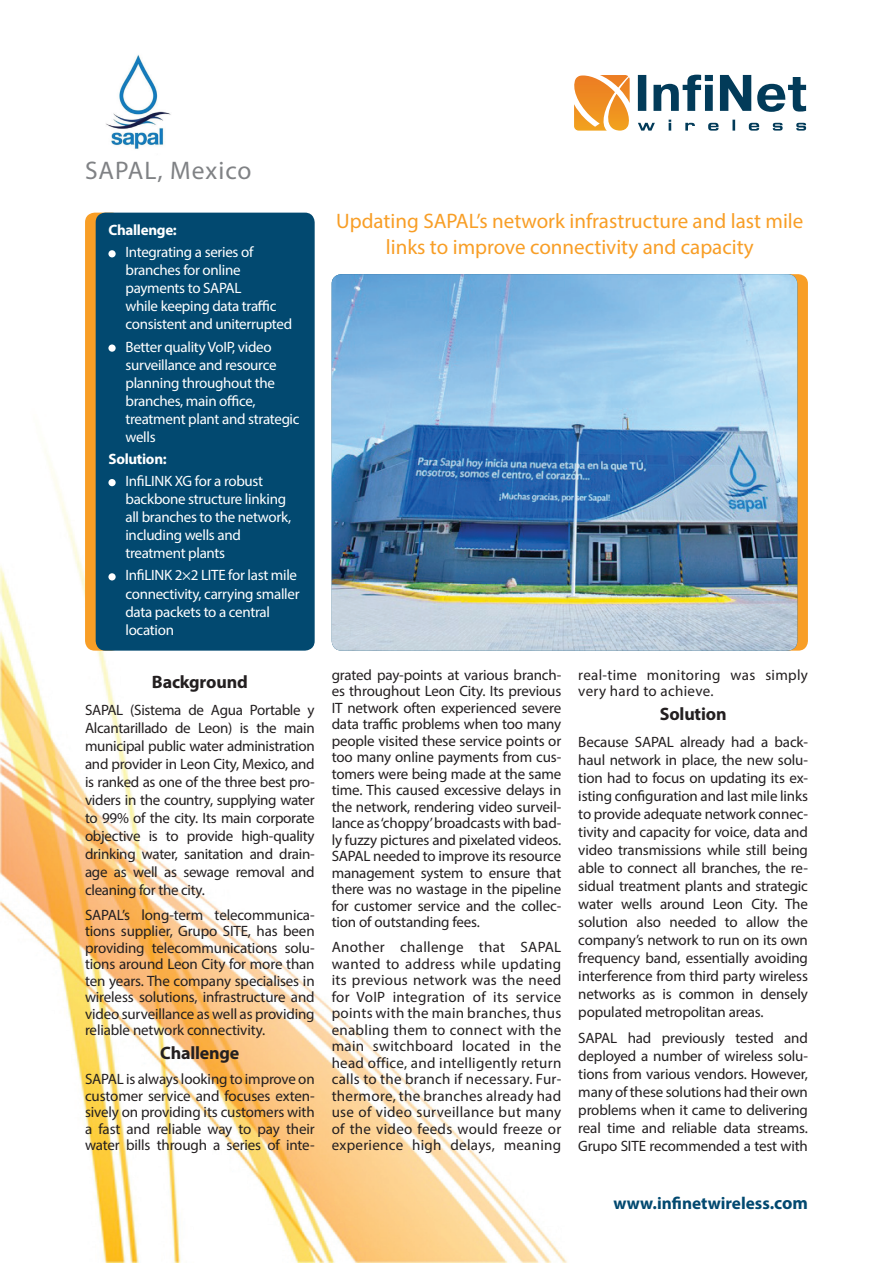
<style>
.page{position:relative;width:893px;height:1263px;background:#fff}
.page>*{position:absolute;margin:0;border:0;box-sizing:border-box;transform-origin:0 0}
.t1{font:25.5px "Myriad Pro";letter-spacing:.04em;color:#808285}
.t2{font:21px/25.2px "Myriad Pro";color:#f89e26;text-align:center}
.t3{font:700 18px "Myriad Pro";letter-spacing:-.01em;color:#231f20}
.t4{font:700 17.25px "Myriad Pro";color:#024970}
.t5{font:15px/16.5px "Myriad Pro";letter-spacing:-.01em;color:#231f20;text-align:justify}
.t6{font:15px/18px "Myriad Pro";letter-spacing:-.02em;color:#fff}
.t7{font:15px/16.5px "Myriad Pro";letter-spacing:.02em;color:#231f20}
.t8{font:700 15px "Myriad Pro";letter-spacing:-.02em;color:#fff}
.s1{font-size:18px}
</style>
<div class="page">
<img style="left:0;top:74px;width:808px;height:1189px">
<svg style="left:571px;top:75px;width:60px;height:56px"></svg>
<svg style="left:638px;top:75px;width:168px;height:37px"></svg>
<svg style="left:638px;top:120px;width:168px;height:11px"></svg>
<div style="left:85px;top:213px;width:36px;height:438px;background:#f89e26;border-radius:10px"></div>
<div style="left:96px;top:213px;width:219px;height:438px;background:#024970;border-radius:10px"></div>
<div style="left:778px;top:274px;width:30px;height:377px;background:#f89e26;border-radius:10px"></div>
<img style="left:332px;top:274px;width:465px;height:377px">
<div style="left:108px;top:250px;width:8px;height:7px;background:#fff;border-radius:50%"></div>
<div style="left:108px;top:344px;width:8px;height:8px;background:#fff;border-radius:50%"></div>
<div style="left:108px;top:479px;width:8px;height:7px;background:#fff;border-radius:50%"></div>
<div style="left:108px;top:573px;width:8px;height:7px;background:#fff;border-radius:50%"></div>
<img style="left:85px;top:55px;width:107px;height:100px">
<h1 class="t1" style="left:85px;top:154px;width:168px">SAPAL, Mexico</h1>
<p class="t8" style="left:108px;top:220px;width:70px">Challenge:</p>
<p class="t6" style="left:125px;top:243px;width:168px">Integrating a series of branches for online payments to SAPAL<br>while keeping data traffic consistent and uniterrupted</p>
<p class="t6" style="left:125px;top:337px;width:176px">Better quality VoIP, video surveillance and resource planning throughout the branches, main office, treatment plant and strategic wells</p>
<p class="t8" style="left:108px;top:449px;width:60px">Solution:</p>
<p class="t6" style="left:125px;top:472px;width:167px">InfiLINK XG for a robust backbone structure linking all branches to the network, including wells and treatment plants</p>
<p class="t6" style="left:125px;top:566px;width:176px">InfiLINK 2×2 LITE for last mile connectivity, carrying smaller data packets to a central location</p>
<p class="t3" style="left:152px;top:670px;width:97px">Background</p>
<p class="t5" style="left:85px;top:700px;width:231px;line-height:18px">SAPAL (Sistema de Agua Portable y Alcantarillado de Leon) is the main municipal public water administration and provider in Leon City, Mexico, and is ranked as one of the three best pro&shy;viders in the country, supplying water to 99% of the city. Its main corporate objective is to provide high-quality drinking water, sanitation and drain&shy;age as well as sewage removal and cleaning for the city.</p>
<p class="t5" style="left:85px;top:906px;width:231px">SAPAL’s long-term telecommunica&shy;tions supplier, Grupo SITE, has been providing telecommunications solu&shy;tions around Leon City for more than ten years. The company specialises in wireless solutions, infrastructure and video surveillance as well as providing reliable network connectivity.</p>
<p class="t3" style="left:160px;top:1041px;width:81px">Challenge</p>
<p class="t5" style="left:85px;top:1071px;width:231px">SAPAL is always looking to improve on customer service and focuses exten&shy;sively on providing its customers with a fast and reliable way to pay their water bills through a series of inte-</p>
<h2 class="t2" style="left:336px;top:208px;width:469px">Updating SAPAL’s network infrastructure and last mile links to improve connectivity and capacity</h2>
<p class="t5" style="left:332px;top:666px;width:231px">grated pay-points at various branch&shy;es throughout Leon City. Its previous IT network often experienced severe data traffic problems when too many people visited these service points or too many online payments from cus&shy;tomers were being made at the same time. This caused excessive delays in the network, rendering video surveil&shy;lance as ‘choppy’ broadcasts with bad&shy;ly fuzzy pictures and pixelated videos.<br>SAPAL needed to improve its resource management system to ensure that there was no wastage in the pipeline for customer service and the collec&shy;tion of outstanding fees.</p>
<p class="t5" style="left:332px;top:939px;width:231px">Another challenge that SAPAL wanted to address while updating its previous network was the need for VoIP integration of its service points with the main branches, thus enabling them to connect with the main switchboard located in the head office, and intelligently return calls to the branch if necessary. Fur&shy;thermore, the branches already had use of video surveillance but many of the video feeds would freeze or experience high delays, meaning</p>
<p class="t7" style="left:578px;top:666px;width:231px">real-time monitoring was simply very hard to achieve.</p>
<p class="t3" style="left:660px;top:702px;width:68px">Solution</p>
<p class="t5" style="left:578px;top:733px;width:231px;line-height:18px">Because SAPAL already had a back&shy;haul network in place, the new solu&shy;tion had to focus on updating its ex&shy;isting configuration and last mile links to provide adequate network connec&shy;tivity and capacity for voice, data and video transmissions while still being able to connect all branches, the re&shy;sidual treatment plants and strategic water wells around Leon City. The solution also needed to allow the company’s network to run on its own frequency band, essentially avoiding interference from third party wireless networks as is common in densely populated metropolitan areas.</p>
<p class="t5" style="left:578px;top:1029px;width:231px;line-height:18px">SAPAL had previously tested and deployed a number of wireless solu&shy;tions from various vendors. However, many of these solutions had their own problems when it came to delivering real time and reliable data streams.<br>Grupo SITE recommended a test with</p>
<p class="t4" style="left:613px;top:1192px;width:196px">www.infinetwireless.<span class="s1">com</span></p>
</div>
